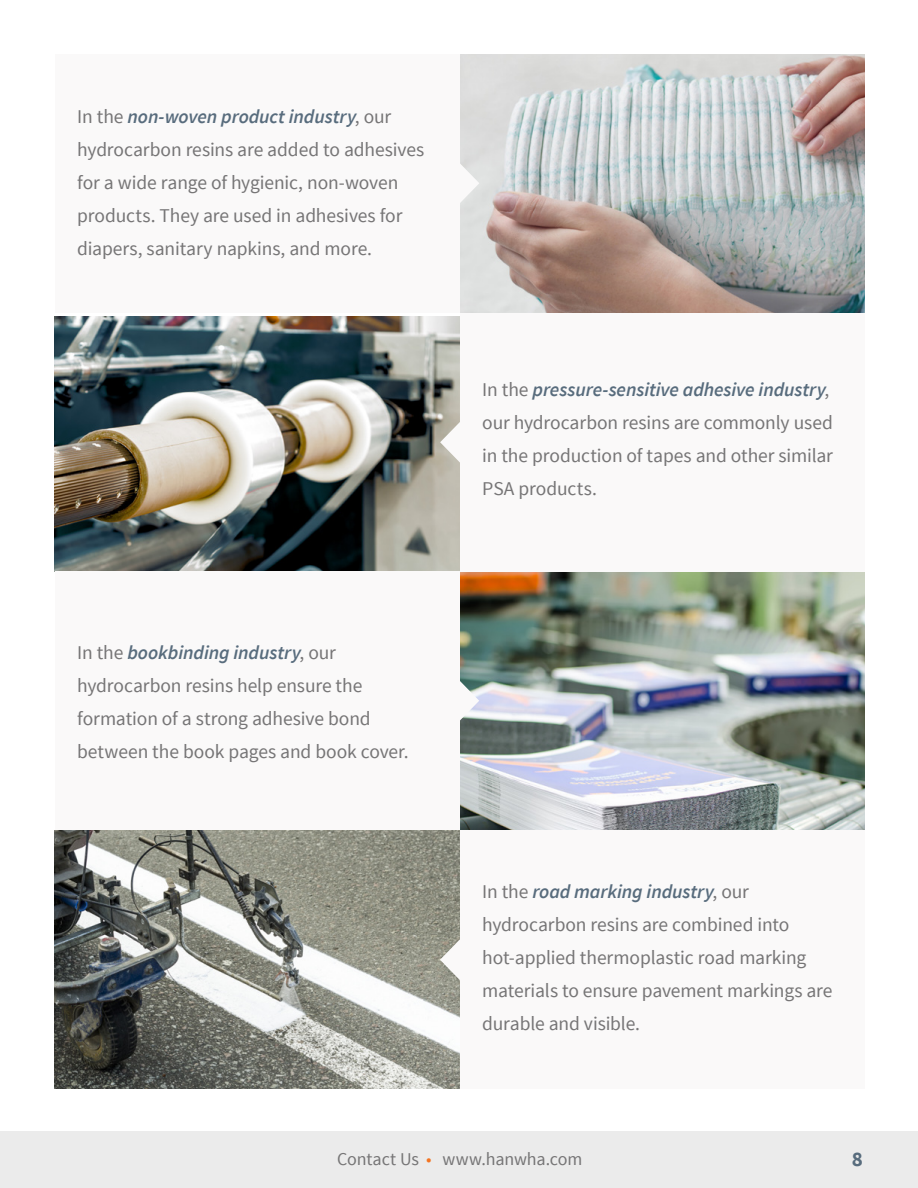
<style>
.page{position:relative;width:918px;height:1188px;background:#fff}
.page>*{position:absolute;margin:0;border:0;box-sizing:border-box;transform-origin:0 0}
.t1{font:700 21px "Source Sans Pro";color:#586c7d}
.Body{font:19.5px/33px "Source Sans Pro";letter-spacing:-.005em;color:#767576}
.t2{font:18px "Source Sans Pro";letter-spacing:-.005em;color:#767576}
.s1{font-weight:600;font-style:italic;color:#586c7d}
.s2{color:#f47421}
</style>
<div class="page">
<div style="left:0;top:1131px;width:918px;height:57px;background:#ebebeb"></div>
<img style="left:55px;top:316px;width:405px;height:255px">
<img style="left:55px;top:831px;width:405px;height:258px">
<img style="left:460px;top:54px;width:405px;height:258px">
<img style="left:460px;top:572px;width:405px;height:258px">
<div style="left:460px;top:313px;width:405px;height:259px;background:#faf9f9"></div>
<div style="left:460px;top:831px;width:405px;height:258px;background:#faf9f9"></div>
<div style="left:55px;top:54px;width:405px;height:258px;background:#faf9f9"></div>
<div style="left:55px;top:572px;width:405px;height:258px;background:#faf9f9"></div>
<svg style="left:440px;top:421px;width:20px;height:43px"></svg>
<svg style="left:440px;top:938px;width:20px;height:44px"></svg>
<svg style="left:460px;top:161px;width:19px;height:44px"></svg>
<svg style="left:460px;top:679px;width:19px;height:43px"></svg>
<p class="Body" style="left:77px;top:100px;width:349px">In the <span class="s1">non-woven product industry</span>, our hydrocarbon resins are added to adhesives for a wide range of hygienic, non-woven products. They are used in adhesives for diapers, sanitary napkins, and more.</p>
<p class="Body" style="left:77px;top:636px;width:333px">In the <span class="s1">bookbinding industry</span>, our hydrocarbon resins help ensure the formation of a strong adhesive bond between the book pages and book cover.</p>
<p class="Body" style="left:482px;top:374px;width:352px">In the <span class="s1">pressure-sensitive adhesive industry</span>, our hydrocarbon resins are commonly used in the production of tapes and other similar PSA products.</p>
<p class="Body" style="left:482px;top:875px;width:352px">In the <span class="s1">road marking industry</span>, our hydrocarbon resins are combined into hot-applied thermoplastic road marking materials to ensure pavement markings are durable and visible.</p>
<p class="t2" style="left:337px;top:1148px;width:247px">Contact Us <span class="s2">•</span> www.hanwha.com</p>
<p class="t1" style="left:852px;top:1145px;width:13px">8</p>
</div>
